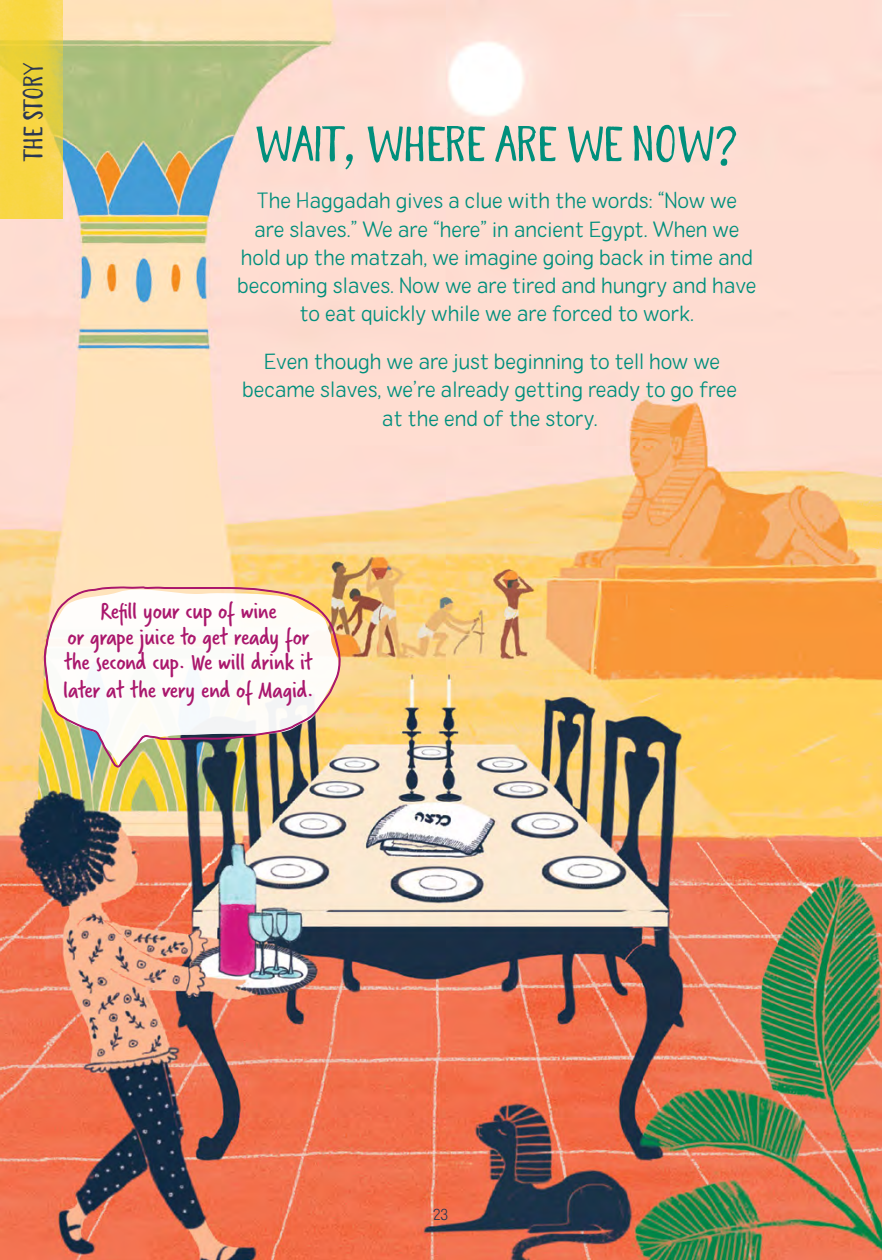
<style>
.page{position:relative;width:882px;height:1260px;background:#fff}
.page>*{position:absolute;margin:0;border:0;box-sizing:border-box;transform-origin:0 0}
.t1{font:50.23px "Portena Help Forest";color:#008f7c}
.t2{font:27.3px "Portena Help Forest";letter-spacing:.01em;color:#2b3752}
.t3{font:25.55px/26.2px "Verveine";letter-spacing:-.01em;color:#aa176d;text-align:center}
.t4{font:22.05px/28.3px "Colby St Ext Lt";color:#008f7c;text-align:center}
.t5{font:15.75px "Colby St Ext Lt";color:#2b3752}
</style>
<div class="page">
<img style="left:0;top:0;width:881px;height:1260px">
<svg style="left:44px;top:586px;width:297px;height:182px"></svg>
<img style="left:0;top:0;width:63px;height:219px">
<p class="t2" style="left:17px;top:161px;width:99px;rotate:-90deg">THE STORY</p>
<h1 class="t1" style="left:255px;top:114px;width:485px">WAIT, WHERE ARE WE NOW?</h1>
<p class="t4" style="left:237px;top:186px;width:521px">The Haggadah gives a clue with the words: “Now we<br>are slaves.” We are “here” in ancient Egypt. When we hold up the matzah, we imagine going back in time and becoming slaves. Now we are tired and hungry and have to eat quickly while we are forced to work.</p>
<p class="t4" style="left:242px;top:347px;width:496px">Even though we are just beginning to tell how we became slaves, we’re already getting ready to go free at the end of the story.</p>
<p class="t3" style="left:63px;top:598px;width:252px">Refill your cup of wine<br>or grape juice to get ready for the second cup. We will drink it later at the very end of Magid.</p>
<p class="t5" style="left:433px;top:1205px;width:16px">23</p>
</div>
